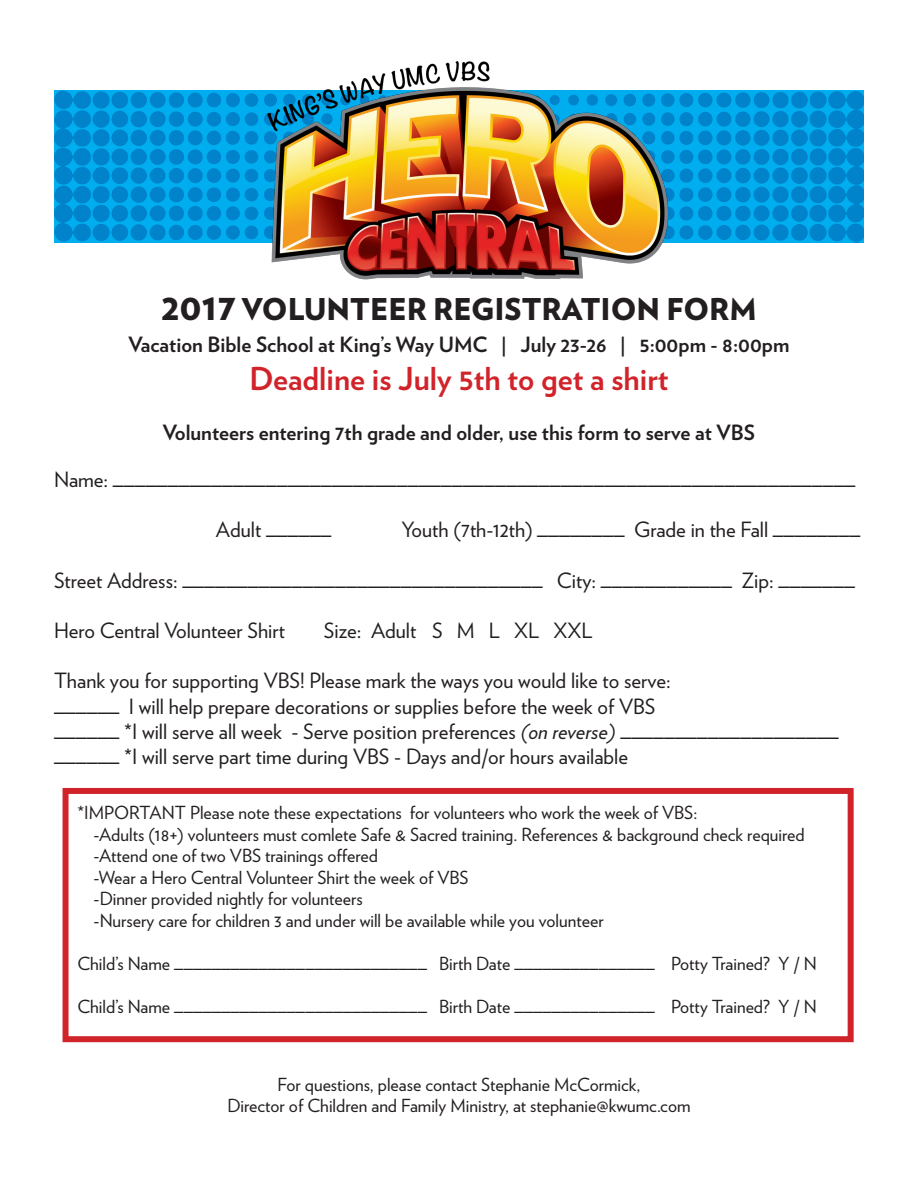
<style>
.page{position:relative;width:918px;height:1188px;background:#fff}
.page>*{position:absolute;margin:0;border:0;box-sizing:border-box;transform-origin:0 0}
.t1{font:700 31.5px "Verlag";color:#d1232a}
.t2{font:900 30px "Verlag";color:#231f20}
.t3{font:21px "Verlag";color:#231f20}
.t4{font:700 21px "Verlag";color:#231f20}
.t5{font:18px "Verlag";color:#231f20}
.s1{font-size:37.5px}
.s2{font-style:italic}
</style>
<div class="page">
<img style="left:54px;top:90px;width:810px;height:153px">
<img style="left:222px;top:61px;width:485px;height:219px">
<div style="left:63px;top:788px;width:791px;height:254px;border:6px solid #d1232a"></div>
<p class="t2" style="left:161px;top:285px;width:597px"><span class="s1">2017</span> VOLUNTEER REGISTRATION FORM</p>
<p class="t4" style="left:129px;top:328px;width:662px">Vacation Bible School at King’s Way UMC | July 23-26 | 5:00pm - 8:00pm</p>
<p class="t1" style="left:249px;top:354px;width:421px">Deadline is July 5th to get a shirt</p>
<p class="t4" style="left:163px;top:416px;width:594px">Volunteers entering 7th grade and older, use this form to serve at VBS</p>
<p class="t3" style="left:54px;top:464px;width:803px">Name: ____________________________________________________________________</p>
<p class="t3" style="left:216px;top:514px;width:117px">Adult ______</p>
<p class="t3" style="left:402px;top:514px;width:460px">Youth (7th-12th) ________ Grade in the Fall ________</p>
<p class="t3" style="left:54px;top:564px;width:803px">Street Address: _________________________________ City: ____________ Zip: _______</p>
<p class="t3" style="left:54px;top:615px;width:232px">Hero Central Volunteer Shirt</p>
<p class="t3" style="left:324px;top:615px;width:270px">Size: Adult S M L XL XXL</p>
<p class="t3" style="left:54px;top:665px;width:618px">Thank you for supporting VBS! Please mark the ways you would like to serve:</p>
<p class="t3" style="left:54px;top:690px;width:603px">______ I will help prepare decorations or supplies before the week of VBS</p>
<p class="t3" style="left:54px;top:716px;width:786px">______ *I will serve all week - Serve position preferences <span class="s2">(on reverse)</span> ____________________</p>
<p class="t3" style="left:54px;top:741px;width:576px">______ *I will serve part time during VBS - Days and/or hours available</p>
<p class="t5" style="left:77px;top:799px;width:621px">*IMPORTANT Please note these expectations for volunteers who work the week of VBS:</p>
<p class="t5" style="left:94px;top:821px;width:713px">-Adults (18+) volunteers must comlete Safe &amp; Sacred training. References &amp; background check required</p>
<p class="t5" style="left:94px;top:842px;width:286px">-Attend one of two VBS trainings offered</p>
<p class="t5" style="left:94px;top:864px;width:377px">-Wear a Hero Central Volunteer Shirt the week of VBS</p>
<p class="t5" style="left:94px;top:885px;width:271px">-Dinner provided nightly for volunteers</p>
<p class="t5" style="left:94px;top:907px;width:512px">-Nursery care for children 3 and under will be available while you volunteer</p>
<p class="t5" style="left:77px;top:950px;width:741px">Child’s Name ___________________________ Birth Date _______________ Potty Trained? Y / N</p>
<p class="t5" style="left:77px;top:993px;width:741px">Child’s Name ___________________________ Birth Date _______________ Potty Trained? Y / N</p>
<p class="t5" style="left:277px;top:1071px;width:365px">For questions, please contact Stephanie McCormick,</p>
<p class="t5" style="left:227px;top:1092px;width:465px">Director of Children and Family Ministry, at stephanie@kwumc.com</p>
</div>
